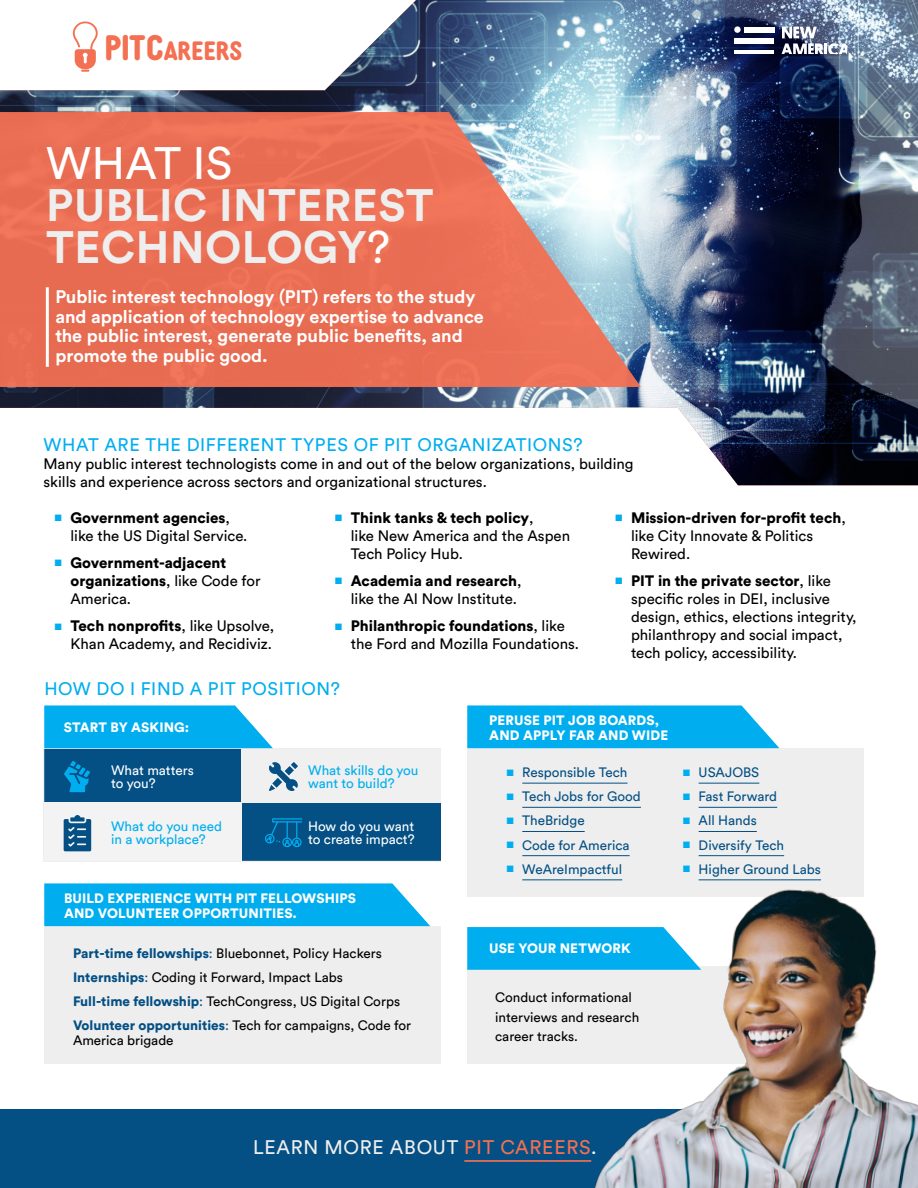
<style>
.page{position:relative;width:918px;height:1188px;background:#fff}
.page>*{position:absolute;margin:0;border:0;box-sizing:border-box;transform-origin:0 0}
.t1{font:700 45px/42px "Circular Std";letter-spacing:.01em;color:#eee}
.t2{font:45px "Circular Std";letter-spacing:.01em;color:#fff}
.t3{font:700 25.8px "Diazo MVB Cond";color:#f37053}
.t4{font:19.5px "Circular Std";letter-spacing:.035em;color:#eee}
.t5{font:700 18px/19.5px "Circular Std";color:#fff}
.t6{font:18px "Circular Std";letter-spacing:.035em;color:#00aeef}
.t7{font:15px/18px "Circular Std";color:#000}
.t8{font:900 15px/18px "Circular Std";color:#000}
.t9{font:13.5px/24px "Circular Std";color:#000}
.t10{font:13.5px "Circular Std";color:#045084}
.t11{font:900 13.5px/15px "Circular Std";letter-spacing:.01em;color:#fff}
.t12{font:13.5px/13.5px "Circular Std";color:#00aeef}
.t13{font:13.5px/13.5px "Circular Std";color:#fff}
.s1{font-size:34.5px}
.s2{font-weight:400;color:#fff}
.s3{font-weight:500;font-size:9px;color:#00aeef}
.s4{font-weight:900}
.s5{font-weight:400}
.s6{font-weight:900;color:#045084}
.s7{color:#045084}
.s8{color:#f37053}
.s9{color:#fff}
</style>
<div class="page">
<div style="left:0;top:1109px;width:716px;height:79px;background:#045084"></div>
<img style="left:0;top:0;width:918px;height:485px">
<svg style="left:0;top:112px;width:641px;height:275px;background:#e37f6a"></svg>
<div style="left:467px;top:966px;width:359px;height:98px;background:#eee"></div>
<div style="left:467px;top:927px;width:105px;height:43px;background:#00aeef"></div>
<div style="left:44px;top:926px;width:397px;height:138px;background:#eee"></div>
<div style="left:467px;top:748px;width:397px;height:149px;background:#eee"></div>
<svg style="left:467px;top:705px;width:312px;height:43px;background:#11b3f0"></svg>
<svg style="left:44px;top:705px;width:229px;height:43px;background:#18b5f0"></svg>
<svg style="left:44px;top:883px;width:386px;height:43px;background:#0eb2ef"></svg>
<hr style="left:46px;top:289px;width:3px;height:76px;background:#fff">
<hr style="left:522px;top:783px;width:106px;height:1px;background:#045084">
<hr style="left:522px;top:807px;width:119px;height:1px;background:#045084">
<hr style="left:522px;top:831px;width:63px;height:1px;background:#045084">
<hr style="left:522px;top:855px;width:108px;height:1px;background:#045084">
<hr style="left:522px;top:879px;width:100px;height:1px;background:#045084">
<hr style="left:699px;top:783px;width:60px;height:1px;background:#045084">
<hr style="left:699px;top:807px;width:78px;height:1px;background:#045084">
<hr style="left:699px;top:831px;width:58px;height:1px;background:#045084">
<hr style="left:699px;top:855px;width:85px;height:1px;background:#045084">
<div style="left:44px;top:749px;width:397px;height:112px;background:#045084"></div>
<div style="left:241px;top:749px;width:200px;height:54px;background:#f0f0f0"></div>
<div style="left:44px;top:803px;width:197px;height:58px;background:#f3f3f3"></div>
<svg style="left:269px;top:762px;width:29px;height:29px"></svg>
<svg style="left:265px;top:818px;width:37px;height:29px"></svg>
<svg style="left:64px;top:761px;width:26px;height:31px"></svg>
<svg style="left:64px;top:815px;width:27px;height:36px"></svg>
<img style="left:572px;top:879px;width:346px;height:309px">
<hr style="left:464px;top:1160px;width:127px;height:2px;background:#f37053">
<svg style="left:782px;top:27px;width:65px;height:27px"></svg>
<hr style="left:734px;top:50px;width:40px;height:4px;background:#fff">
<div style="left:734px;top:38px;width:40px;height:6px;background:#fff"></div>
<div style="left:744px;top:27px;width:30px;height:5px;background:#fff"></div>
<svg style="left:734px;top:26px;width:7px;height:7px"></svg>
<svg style="left:70px;top:20px;width:29px;height:52px"></svg>
<h2 class="t3" style="left:104px;top:30px;width:140px"><span class="s1">PITC</span>AREERS</h2>
<h1 class="t2" style="left:46px;top:136px;width:188px">WHAT IS</h1>
<h1 class="t1" style="left:46px;top:184px;width:389px">PUBLIC INTEREST<br>TECHNOLOGY<span class="s2">?</span></h1>
<p class="t5" style="left:55px;top:287px;width:430px">Public interest technology (PIT) refers to the study and application of technology expertise to advance the public interest, generate public benefits, and promote the public good.</p>
<p class="t6" style="left:44px;top:433px;width:541px">WHAT ARE THE DIFFERENT TYPES OF PIT ORGANIZATIONS?</p>
<p class="t7" style="left:44px;top:454px;width:592px">Many public interest technologists come in and out of the below organizations, building skills and experience across sectors and organizational structures.</p>
<p class="t7" style="left:70px;top:508px;width:178px;text-indent:-16px"><span class="s3">■</span> <span class="s4">Government agencies</span>, like the US Digital Service.</p>
<p class="t8" style="left:70px;top:553px;width:192px;text-indent:-16px"><span class="s3">■</span> Government-adjacent organizations<span class="s5">, like Code for<br>America.</span></p>
<p class="t7" style="left:54px;top:617px;width:221px;text-align:right"><span class="s3">■</span> <span class="s4">Tech nonprofits</span>, like Upsolve,<br>Khan Academy, and Recidiviz.</p>
<p class="t7" style="left:631px;top:508px;width:216px;text-indent:-16px"><span class="s3">■</span> <span class="s4">Mission-driven for-profit tech</span>, like City Innovate &amp; Politics<br>Rewired.</p>
<p class="t7" style="left:631px;top:571px;width:227px;text-indent:-16px"><span class="s3">■</span> <span class="s4">PIT in the private sector</span>, like specific roles in DEI, inclusive design, ethics, elections integrity, philanthropy and social impact, tech policy, accessibility.</p>
<p class="t7" style="left:351px;top:508px;width:221px;text-indent:-16px"><span class="s3">■</span> <span class="s4">Think tanks &amp; tech policy</span>,<br>like New America and the Aspen<br>Tech Policy Hub.</p>
<p class="t7" style="left:351px;top:571px;width:172px;text-indent:-16px"><span class="s3">■</span> <span class="s4">Academia and research</span>, like the AI Now Institute.</p>
<p class="t7" style="left:351px;top:617px;width:230px;text-indent:-16px"><span class="s3">■</span> <span class="s4">Philanthropic foundations</span>, like the Ford and Mozilla Foundations.</p>
<p class="t6" style="left:44px;top:677px;width:297px">HOW DO I FIND A PIT POSITION?</p>
<p class="t11" style="left:64px;top:719px;width:127px">START BY ASKING:</p>
<p class="t13" style="left:111px;top:763px;width:84px">What matters to you?</p>
<p class="t12" style="left:308px;top:763px;width:112px">What skills do you want to build?</p>
<p class="t12" style="left:111px;top:819px;width:113px">What do you need in a workplace?</p>
<p class="t13" style="left:308px;top:819px;width:108px">How do you want to create impact?</p>
<p class="t11" style="left:64px;top:890px;width:293px">BUILD EXPERIENCE WITH PIT FELLOWSHIPS<br>AND VOLUNTEER OPPORTUNITIES.</p>
<p class="t9" style="left:73px;top:942px;width:340px"><span class="s6">Part-time fellowships</span><span class="s7">:</span> Bluebonnet, Policy Hackers <span class="s6">Internships</span><span class="s7">:</span> Coding it Forward, Impact Labs<br><span class="s6">Full-time fellowship</span><span class="s7">:</span> TechCongress, US Digital Corps <span class="s6">Volunteer opportunities</span><span class="s7">:</span> Tech for campaigns, Code for</p>
<p class="t9" style="left:73px;top:1029px;width:102px">America brigade</p>
<p class="t11" style="left:489px;top:712px;width:180px">PERUSE PIT JOB BOARDS,<br>AND APPLY FAR AND WIDE</p>
<p class="t10" style="left:506px;top:764px;width:123px"><span class="s3">■</span> Responsible Tech</p>
<p class="t10" style="left:506px;top:788px;width:136px"><span class="s3">■</span> Tech Jobs for Good</p>
<p class="t10" style="left:506px;top:813px;width:80px"><span class="s3">■</span> TheBridge</p>
<p class="t10" style="left:506px;top:837px;width:125px"><span class="s3">■</span> Code for America</p>
<p class="t10" style="left:506px;top:861px;width:118px"><span class="s3">■</span> WeAreImpactful</p>
<p class="t10" style="left:682px;top:764px;width:78px"><span class="s3">■</span> USAJOBS</p>
<p class="t10" style="left:682px;top:788px;width:96px"><span class="s3">■</span> Fast Forward</p>
<p class="t10" style="left:682px;top:813px;width:76px"><span class="s3">■</span> All Hands</p>
<p class="t10" style="left:682px;top:837px;width:103px"><span class="s3">■</span> Diversify Tech</p>
<p class="t10" style="left:682px;top:861px;width:140px"><span class="s3">■</span> Higher Ground Labs</p>
<p class="t11" style="left:489px;top:941px;width:143px">USE YOUR NETWORK</p>
<p class="t9" style="left:495px;top:988px;width:146px;line-height:19.5px">Conduct informational interviews and research career tracks.</p>
<h3 class="t4" style="left:253px;top:1136px;width:345px">LEARN MORE ABOUT <span class="s8">PIT CAREERS</span><span class="s9">.</span></h3>
</div>
